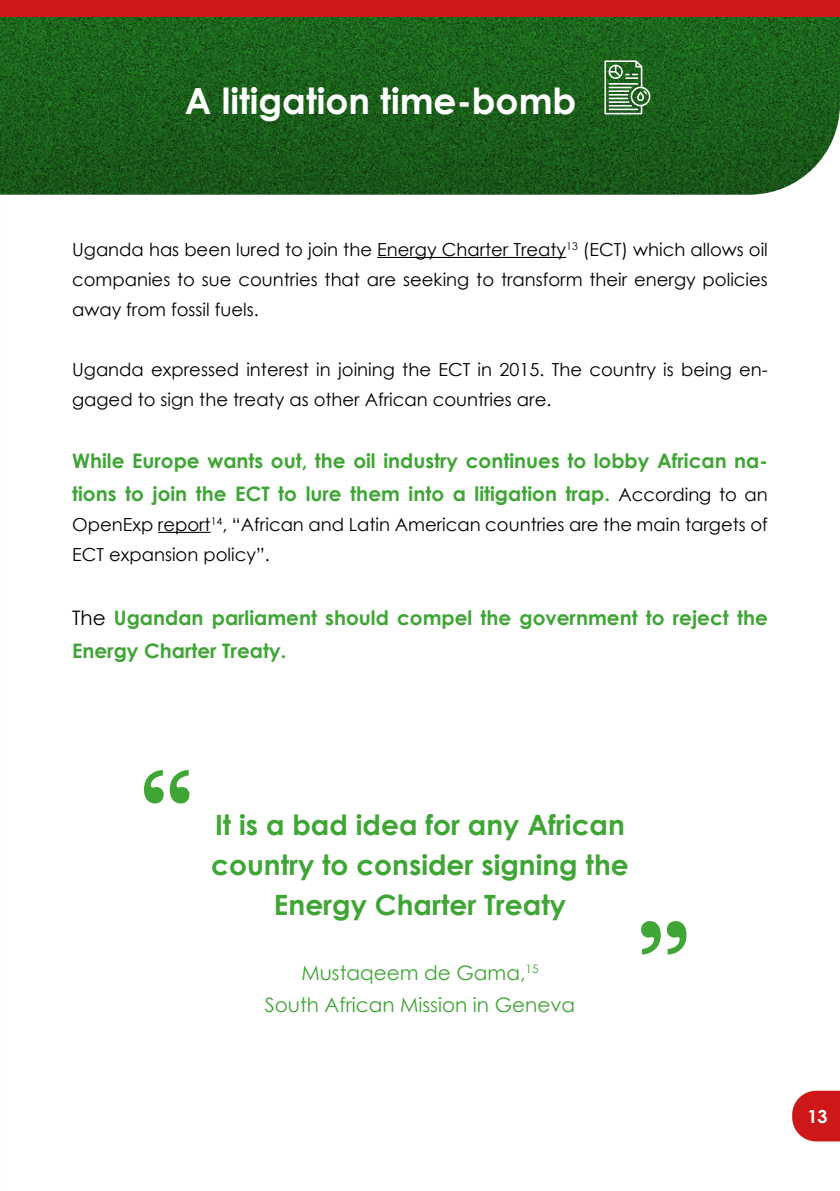
<style>
.page{position:relative;width:840px;height:1191px;background:#fff}
.page>*{position:absolute;margin:0;border:0;box-sizing:border-box;transform-origin:0 0}
.t1{font:700 96px "Baskerville";color:#3fa535}
.t2{font:700 36px "Century Gothic";color:#fff}
.t3{font:700 28px/40px "Century Gothic";color:#3fa535;text-align:center}
.t4{font:700 20px/32.4px "Century Gothic";color:#3fa535}
.t5{font:20px/32.4px "Century Gothic";color:#3fa535;text-align:center}
.t6{font:18px/30px "Century Gothic";color:#000}
.t7{font:700 18px "Century Gothic";color:#fff}
.s1{font-weight:400;font-size:18px;color:#000}
.s2{font-weight:400;color:#000}
</style>
<div class="page">
<svg style="left:792px;top:1090px;width:47px;height:51px;background:#d23234"></svg>
<img style="left:0;top:16px;width:839px;height:179px">
<div style="left:0;top:0;width:839px;height:16px;background:#cd1719"></div>
<hr style="left:377px;top:257px;width:189px;height:1px;background:#000">
<hr style="left:158px;top:532px;width:52px;height:1px;background:#000">
<svg style="left:604px;top:60px;width:46px;height:54px"></svg>
<h2 class="t2" style="left:185px;top:74px;width:392px">A litigation time-bomb</h2>
<p class="t6" style="left:72px;top:234px;width:697px;text-align:justify">Uganda has been lured to join the Energy Charter Treaty<sup>13</sup> (ECT) which allows oil companies to sue countries that are seeking to transform their energy policies away from fossil fuels.</p>
<p class="t6" style="left:72px;top:354px;width:697px">Uganda expressed interest in joining the ECT in 2015. The country is being en&shy;gaged to sign the treaty as other African countries are.</p>
<p class="t4" style="left:72px;top:444px;width:697px">While Europe wants out, the oil industry continues to lobby African na&shy;tions to join the ECT to lure them into a litigation trap. <span class="s1">According to an</span></p>
<p class="t6" style="left:72px;top:509px;width:697px">OpenExp report<sup>14</sup>, “African and Latin American countries are the main targets of<br>ECT expansion policy”.</p>
<p class="t4" style="left:72px;top:601px;width:697px"><span class="s2">The</span> Ugandan parliament should compel the government to reject the<br>Energy Charter Treaty.</p>
<h1 class="t1" style="left:138px;top:736px;width:59px">“</h1>
<h3 class="t3" style="left:211px;top:803px;width:419px">It is a bad idea for any African country to consider signing the<br>Energy Charter Treaty</h3>
<p class="t5" style="left:265px;top:956px;width:312px">Mustaqeem de Gama,<sup>15<br></sup>South African Mission in Geneva</p>
<h1 class="t1" style="left:692px;top:988px;width:59px;rotate:-180deg">“</h1>
<p class="t7" style="left:807px;top:1103px;width:22px">13</p>
</div>
